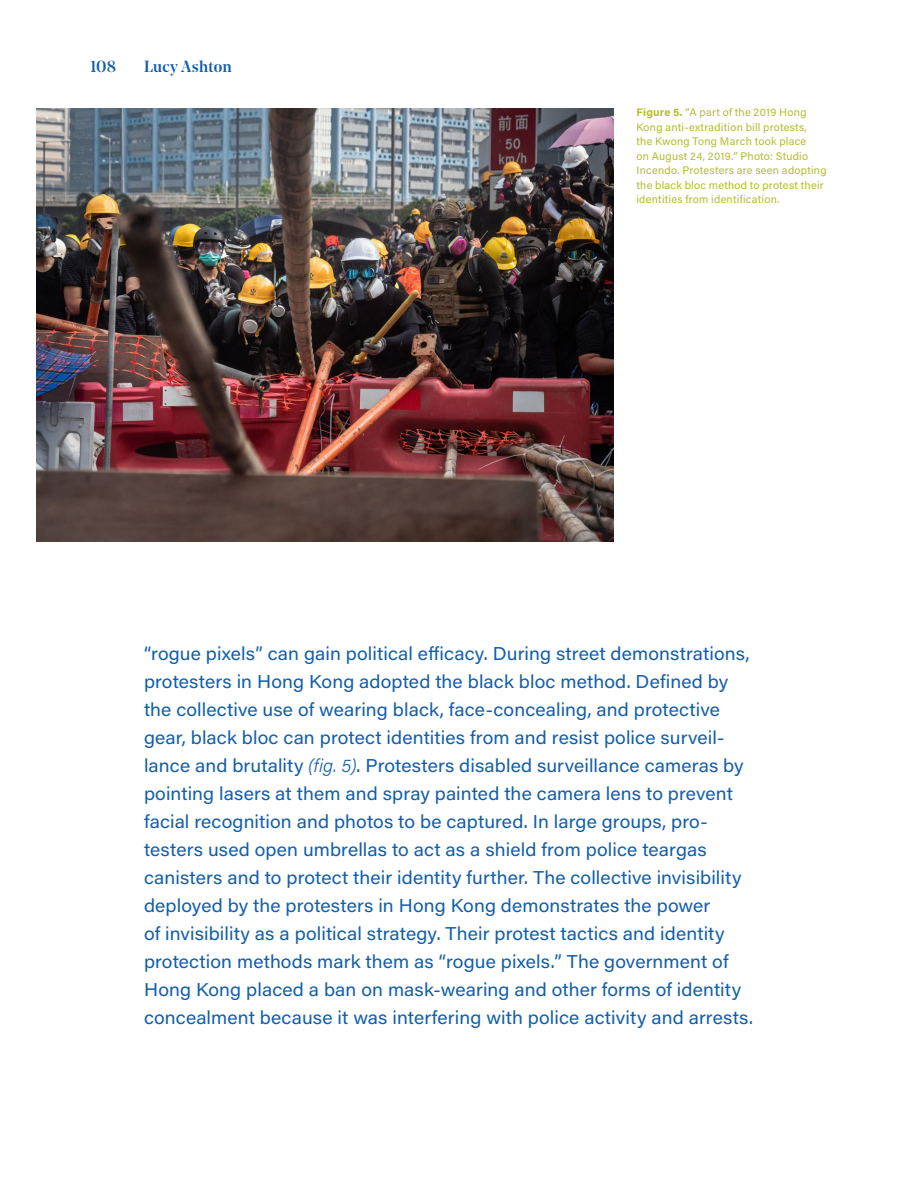
<style>
.page{position:relative;width:900px;height:1188px;background:#fff}
.page>*{position:absolute;margin:0;border:0;box-sizing:border-box;transform-origin:0 0}
.t1{font:18.4px/28px "Acumin Variable Concept";letter-spacing:.05em;color:#125fab}
.t2{font:500 16px "Noe Display";letter-spacing:.01em;color:#125fab}
.t3{font:11px/14.4px "Acumin Variable Concept";letter-spacing:.045em;color:#b4bb2e}
</style>
<div class="page">
<img style="left:36px;top:108px;width:578px;height:433px">
<p class="t2" style="left:90px;top:56px;width:28px">108</p>
<p class="t2" style="left:144px;top:56px;width:90px">Lucy Ashton</p>
<p class="t3" style="left:636px;top:105px;width:191px">Figure 5. “A part of the 2019 Hong Kong anti-extradition bill protests,<br>the Kwong Tong March took place<br>on August 24, 2019.” Photo: Studio Incendo. Protesters are seen adopting the black bloc method to protest their identities from identification.</p>
<p class="t1" style="left:144px;top:639px;width:610px">“rogue pixels” can gain political efficacy. During street demonstrations, protesters in Hong Kong adopted the black bloc method. Defined by the collective use of wearing black, face-concealing, and protective gear, black bloc can protect identities from and resist police surveil&shy;lance and brutality (fig. 5). Protesters disabled surveillance cameras by pointing lasers at them and spray painted the camera lens to prevent facial recognition and photos to be captured. In large groups, pro&shy;testers used open umbrellas to act as a shield from police teargas canisters and to protect their identity further. The collective invisibility deployed by the protesters in Hong Kong demonstrates the power<br>of invisibility as a political strategy. Their protest tactics and identity protection methods mark them as “rogue pixels.” The government of Hong Kong placed a ban on mask-wearing and other forms of identity concealment because it was interfering with police activity and arrests.</p>
</div>
